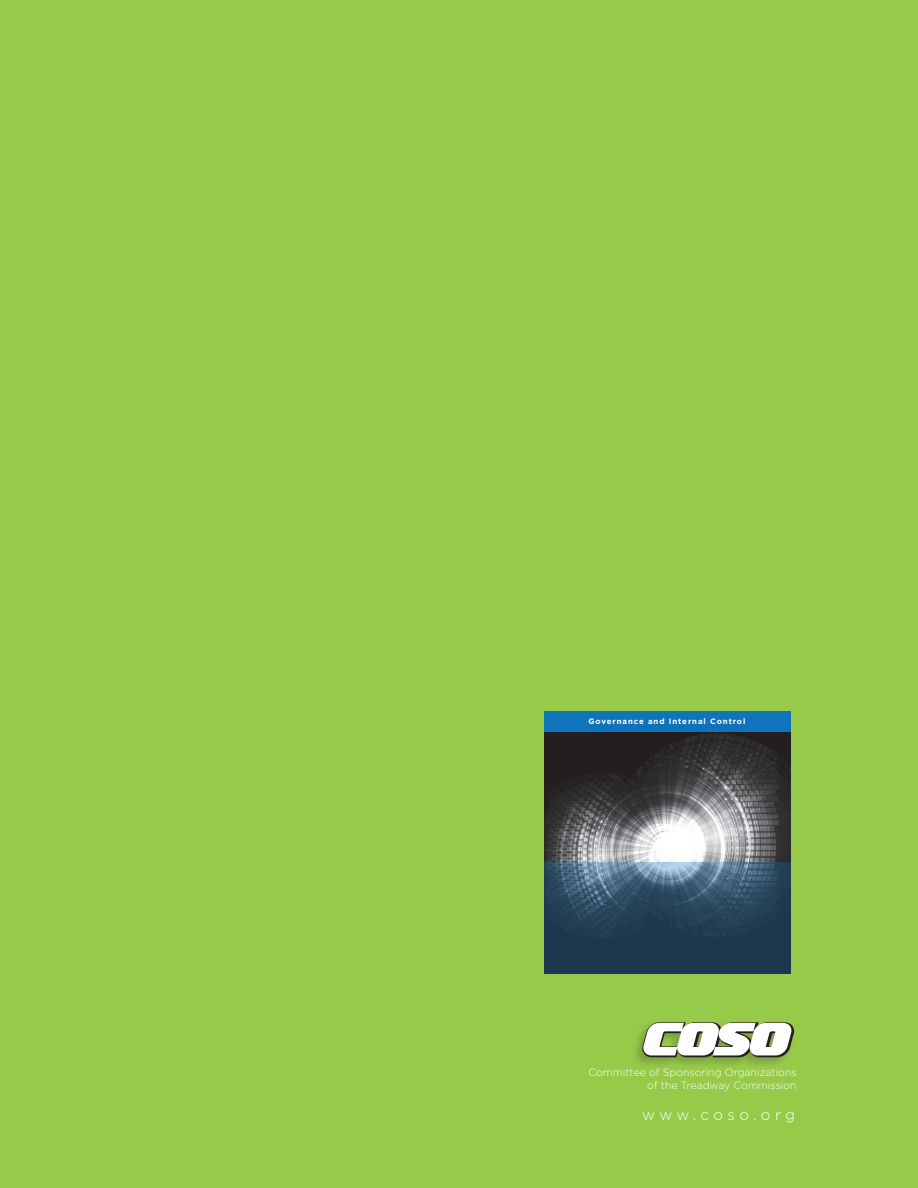
<style>
.page{position:relative;width:918px;height:1188px;background:#97ca49}
.page>*{position:absolute;margin:0;border:0;box-sizing:border-box;transform-origin:0 0}
.Body_Text{font:300 15px "Gotham";letter-spacing:.29em;color:#fff}
.t1{font:300 10.5px "Gotham";color:#fff}
.t2{font:700 7.8px "Gotham";letter-spacing:.12em;color:#fff}
</style>
<div class="page">
<img style="left:544px;top:732px;width:246px;height:130px">
<div style="left:630px;top:1020px;width:166px;height:48px;background:#231f20;opacity:.25"></div>
<svg style="left:642px;top:1022px;width:152px;height:35px;background:#ced4c4"></svg>
<div style="left:544px;top:712px;width:246px;height:20px;background:#1074bc"></div>
<div style="left:581px;top:716px;width:170px;height:20px;background:#231f20;opacity:.1"></div>
<svg style="left:544px;top:862px;width:246px;height:111px;background:#2f4b62"></svg>
<p class="t2" style="left:588px;top:717px;width:158px">Governance and Internal Control</p>
<p class="t1" style="left:588px;top:1066px;width:210px">Committee of Sponsoring Organizations</p>
<p class="t1" style="left:647px;top:1078px;width:151px">of the Treadway Commission</p>
<p class="Body_Text" style="left:642px;top:1105px;width:155px">www.coso.org</p>
</div>
